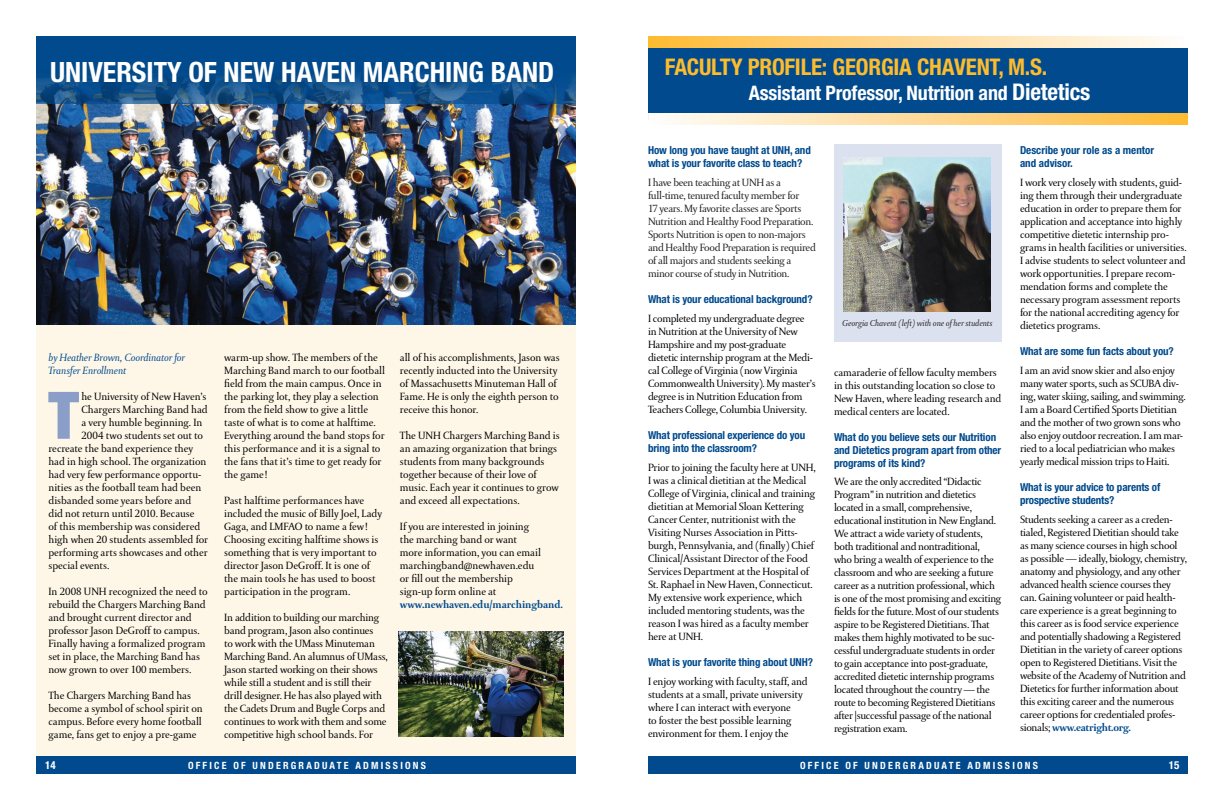
<style>
.page{position:relative;width:1224px;height:792px;background:#fff}
.page>*{position:absolute;margin:0;border:0;box-sizing:border-box;transform-origin:0 0}
.t1{font:900 condensed 65.6px "Helvetica Neue";color:#8b9ec7}
.t2{font:700 condensed 28px "Helvetica Neue";color:#fff}
.t3{font:700 condensed 23px "Helvetica Neue";letter-spacing:-.01em;color:#fdbb2e}
.t4{font:700 condensed 20px "Helvetica Neue";letter-spacing:-.01em;color:#fff}
.t5{font:11px/13px "DTL Paradox T";letter-spacing:-.015em;color:#000001}
.t6{font:700 condensed 11px/13px "Helvetica Neue";letter-spacing:-.01em;color:#004a8d}
.t7{font:11px/13px "DTL Paradox T";letter-spacing:-.025em;color:#231f20}
.t8{font:italic 11px/13px "DTL Paradox T";letter-spacing:-.01em;color:#004a8d}
.t9{font:700 11px "DTL Paradox T";color:#004a8d}
.t10{font:700 condensed 11px "Helvetica Neue";color:#fff}
.t11{font:700 condensed 10px "Helvetica Neue";letter-spacing:.22em;color:#fff}
.t12{font:italic 9px "DTL Paradox T";letter-spacing:-.01em;color:#231f20}
.s1{font-size:23px}
.s2{font-weight:700;color:#004a8d}
</style>
<div class="page">
<div style="left:648px;top:756px;width:540px;height:18px;background:#004a8d"></div>
<div style="left:36px;top:37px;width:539px;height:719px;background:#fef7e8"></div>
<img style="left:36px;top:103px;width:540px;height:222px">
<div style="left:36px;top:756px;width:540px;height:18px;background:#004a8d"></div>
<svg style="left:36px;top:36px;width:540px;height:67px;fill:#004a8d"></svg>
<div style="left:834px;top:144px;width:168px;height:198px;background:#dce1ef"></div>
<img style="left:844px;top:157px;width:147px;height:155px">
<img style="left:398px;top:631px;width:166px;height:106px">
<div style="left:648px;top:37px;width:540px;height:83px;background:#004a8d"></div>
<svg style="left:648px;top:36px;width:540px;height:12px"></svg>
<svg style="left:648px;top:113px;width:540px;height:12px"></svg>
<h2 class="t2" style="left:50px;top:55px;width:67px">UNIVERSITY</h2>
<h2 class="t2" style="left:188px;top:55px;width:192px">OF NEW HAVEN MARC</h2>
<h2 class="t2" style="left:430px;top:55px;width:94px">HING BAND</h2>
<p class="t8" style="left:48px;top:351px;width:138px">by Heather Brown, Coordinator for<br>Transfer Enrollment</p>
<h1 class="t1" style="left:48px;top:375px;width:32px">T</h1>
<p class="t5" style="left:81px;top:390px;width:127px">he University of New Haven’s</p>
<p class="t5" style="left:81px;top:403px;width:128px">Chargers Marching Band had</p>
<p class="t5" style="left:81px;top:416px;width:122px">a very humble beginning. In</p>
<p class="t5" style="left:81px;top:429px;width:123px">2004 two students set out to</p>
<p class="t5" style="left:48px;top:442px;width:146px">recreate the band experience they</p>
<p class="t5" style="left:48px;top:455px;width:159px">had in high school. The organization</p>
<p class="t5" style="left:48px;top:468px;width:154px">had very few performance opportu-</p>
<p class="t5" style="left:48px;top:481px;width:154px">nities as the football team had been</p>
<p class="t5" style="left:48px;top:494px;width:144px">disbanded some years before and</p>
<p class="t5" style="left:48px;top:507px;width:148px">did not return until 2010. Because</p>
<p class="t5" style="left:48px;top:520px;width:153px">of this membership was considered</p>
<p class="t5" style="left:48px;top:533px;width:161px">high when 20 students assembled for</p>
<p class="t5" style="left:48px;top:546px;width:161px">performing arts showcases and other</p>
<p class="t5" style="left:48px;top:559px;width:62px">special events.</p>
<p class="t5" style="left:48px;top:585px;width:161px">In 2008 UNH recognized the need to rebuild the Chargers Marching Band and brought current director and professor Jason DeGroff to campus.<br>Finally having a formalized program set in place, the Marching Band has now grown to over 100 members.</p>
<p class="t5" style="left:48px;top:689px;width:156px">The Chargers Marching Band has become a symbol of school spirit on campus. Before every home football game, fans get to enjoy a pre-game</p>
<p class="t5" style="left:224px;top:351px;width:162px">warm-up show. The members of the<br>Marching Band march to our football field from the main campus. Once in the parking lot, they play a selection from the field show to give a little taste of what is to come at halftime.<br>Everything around the band stops for this performance and it is a signal to the fans that it’s time to get ready for the game!</p>
<p class="t5" style="left:224px;top:494px;width:160px">Past halftime performances have included the music of Billy Joel, Lady<br>Gaga, and LMFAO</p>
<p class="t5" style="left:224px;top:520px;width:156px;text-indent:81px">to name a few!<br>Choosing exciting halftime shows is something that is very important to director Jason DeGroff. It is one of the main tools he has used to boost participation in the program.</p>
<p class="t5" style="left:224px;top:611px;width:165px">In addition to building our marching band program, Jason also continues<br>to work with the UMass Minuteman Marching Band. An alumnus of UMass, Jason started working on their shows while still a student and is still their drill designer. He has also played with the Cadets Drum and Bugle Corps and continues to work with them and some competitive high school bands. For</p>
<p class="t5" style="left:400px;top:351px;width:161px">all of his accomplishments, Jason was recently inducted into the University of Massachusetts Minuteman Hall of Fame. He is only the eighth person to receive this honor.</p>
<p class="t5" style="left:400px;top:429px;width:161px">The UNH Chargers Marching Band is an amazing organization that brings students from many backgrounds together because of their love of music. Each year it continues to grow and exceed all expectations.</p>
<p class="t5" style="left:400px;top:520px;width:143px">If you are interested in joining the marching band or want more information, you can email marchingband@newhaven.edu or fill out the membership sign-up form online at</p>
<p class="t9" style="left:400px;top:598px;width:165px">www.newhaven.edu/marchingband.</p>
<h3 class="t3" style="left:665px;top:53px;width:384px">Faculty Profile: Georgia Chavent, M.S.</h3>
<h3 class="t4" style="left:749px;top:81px;width:343px">Assistant Professor, Nutrition and <span class="s1">Dietetics</span></h3>
<p class="t6" style="left:648px;top:143px;width:164px">How long you have taught at UNH, and what is your favorite class to teach?</p>
<p class="t7" style="left:648px;top:176px;width:169px">I have been teaching at UNH as a full-time, tenured faculty member for<br>17 years. My favorite classes are Sports Nutrition and Healthy Food Preparation.<br>Sports Nutrition is open to non-majors and Healthy Food Preparation is required of all majors and students seeking a minor course of study in Nutrition.</p>
<p class="t6" style="left:648px;top:292px;width:166px">What is your educational background?</p>
<p class="t5" style="left:648px;top:312px;width:169px">I completed my undergraduate degree in Nutrition at the University of New Hampshire and my post-graduate dietetic internship program at the Medi&shy;cal College of Virginia (now Virginia Commonwealth University). My master’s degree is in Nutrition Education from Teachers College, Columbia University.</p>
<p class="t6" style="left:648px;top:428px;width:159px">What professional experience do you bring into the classroom?</p>
<p class="t5" style="left:648px;top:461px;width:169px">Prior to joining the faculty here at UNH, I was a clinical dietitian at the Medical College of Virginia, clinical and training dietitian at Memorial Sloan Kettering Cancer Center, nutritionist with the Visiting Nurses Association in Pitts&shy;burgh, Pennsylvania, and (finally) Chief Clinical/Assistant Director of the Food Services Department at the Hospital of St. Raphael in New Haven, Connecticut.<br>My extensive work experience, which included mentoring students, was the reason I was hired as a faculty member here at UNH.</p>
<p class="t6" style="left:648px;top:655px;width:167px">What is your favorite thing about UNH?</p>
<p class="t5" style="left:648px;top:675px;width:161px">I enjoy working with faculty, staff, and students at a small, private university where I can interact with everyone<br>to foster the best possible learning environment for them. I enjoy the</p>
<p class="t12" style="left:842px;top:317px;width:152px">Georgia Chavent (left) with one of her students</p>
<p class="t5" style="left:834px;top:366px;width:169px">camaraderie of fellow faculty members in this outstanding location so close to New Haven, where leading research and medical centers are located.</p>
<p class="t6" style="left:834px;top:431px;width:169px">What do you believe sets our Nutrition and Dietetics program apart from other programs of its kind?</p>
<p class="t5" style="left:834px;top:475px;width:169px">We are the only accredited “Didactic Program” in nutrition and dietetics located in a small, comprehensive, educational institution in New England.<br>We attract a wide variety of students, both traditional and nontraditional,<br>who bring a wealth of experience to the classroom and who are seeking a future career as a nutrition professional, which is one of the most promising and exciting fields for the future. Most of our students aspire to be Registered Dietitians. That makes them highly motivated to be suc&shy;cessful undergraduate students in order to gain acceptance into post-graduate, accredited dietetic internship programs located throughout the country — the route to becoming Registered Dietitians after |successful passage of the national registration exam.</p>
<p class="t6" style="left:1020px;top:143px;width:136px">Describe your role as a mentor and advisor.</p>
<p class="t5" style="left:1020px;top:176px;width:168px">I work very closely with students, guid&shy;ing them through their undergraduate education in order to prepare them for application and acceptance into highly competitive dietetic internship pro&shy;grams in health facilities or universities.<br>I advise students to select volunteer and work opportunities. I prepare recom&shy;mendation forms and complete the necessary program assessment reports for the national accrediting agency for dietetics programs.</p>
<p class="t6" style="left:1020px;top:344px;width:155px">What are some fun facts about you?</p>
<p class="t5" style="left:1020px;top:364px;width:167px">I am an avid snow skier and also enjoy many water sports, such as SCUBA div&shy;ing, water skiing, sailing, and swimming.<br>I am a Board Certified Sports Dietitian and the mother of two grown sons who also enjoy outdoor recreation. I am mar&shy;ried to a local pediatrician who makes yearly medical mission trips to Haiti.</p>
<p class="t6" style="left:1020px;top:480px;width:142px">What is your advice to parents of prospective students?</p>
<p class="t5" style="left:1020px;top:513px;width:168px">Students seeking a career as a creden&shy;tialed, Registered Dietitian should take as many science courses in high school as possible — ideally, biology, chemistry, anatomy and physiology, and any other advanced health science courses they can. Gaining volunteer or paid health&shy;care experience is a great beginning to this career as is food service experience and potentially shadowing a Registered Dietitian in the variety of career options open to Registered Dietitians. Visit the website of the Academy of Nutrition and Dietetics for further information about this exciting career and the numerous career options for credentialed profes&shy;sionals; <span class="s2">www.eatright.org.</span></p>
<p class="t10" style="left:45px;top:758px;width:12px">14</p>
<p class="t11" style="left:188px;top:759px;width:239px">Office of Undergraduate Admissions</p>
<p class="t11" style="left:800px;top:759px;width:239px">Office of Undergraduate Admissions</p>
<p class="t10" style="left:1169px;top:758px;width:12px">15</p>
</div>
